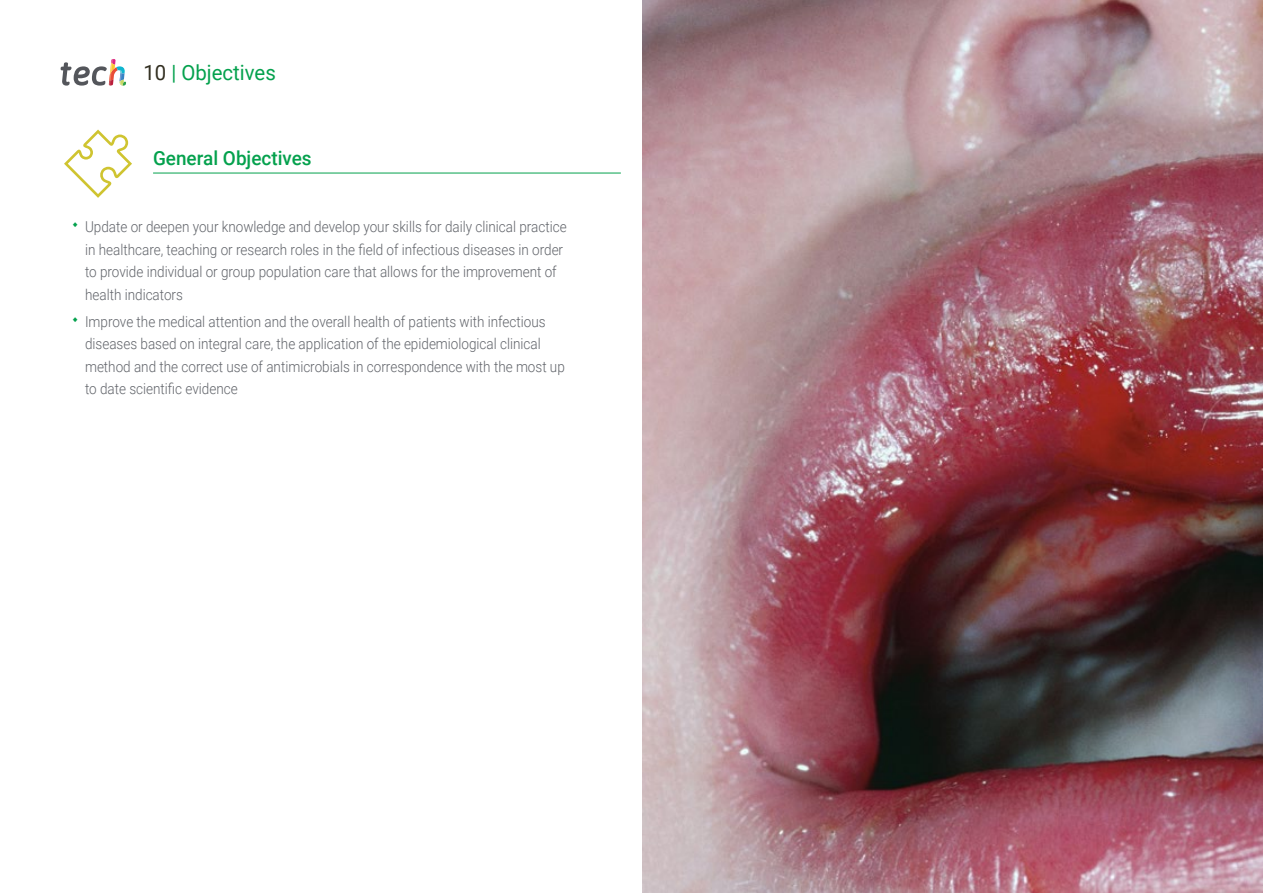
<style>
.page{position:relative;width:1263px;height:893px;background:#fff}
.page>*{position:absolute;margin:0;border:0;box-sizing:border-box;transform-origin:0 0}
.t1{font:21px "Roboto";color:#04a14d}
.t2{font:500 19.5px "Roboto";color:#04a14d}
.t3{font:300 15px/22.5px "Roboto";color:#61646a;scale:.9 1}
.s1{color:#312e20}
</style>
<div class="page">
<img style="left:642px;top:0;width:621px;height:893px">
<hr style="left:153px;top:173px;width:468px;height:1px;background:#04a14d">
<svg style="left:64px;top:130px;width:68px;height:68px"></svg>
<svg style="left:61px;top:59px;width:65px;height:27px"></svg>
<h1 class="t1" style="left:144px;top:57px;width:134px"><span class="s1">10</span> | Objectives</h1>
<h2 class="t2" style="left:153px;top:144px;width:160px">General Objectives</h2>
<p class="t3" style="left:85px;top:215px;width:537px">Update or deepen your knowledge and develop your skills for daily clinical practice in healthcare, teaching or research roles in the field of infectious diseases in order to provide individual or group population care that allows for the improvement of health indicators</p>
<p class="t3" style="left:85px;top:309px;width:535px">Improve the medical attention and the overall health of patients with infectious diseases based on integral care, the application of the epidemiological clinical method and the correct use of antimicrobials in correspondence with the most up to date scientific evidence</p>
</div>
